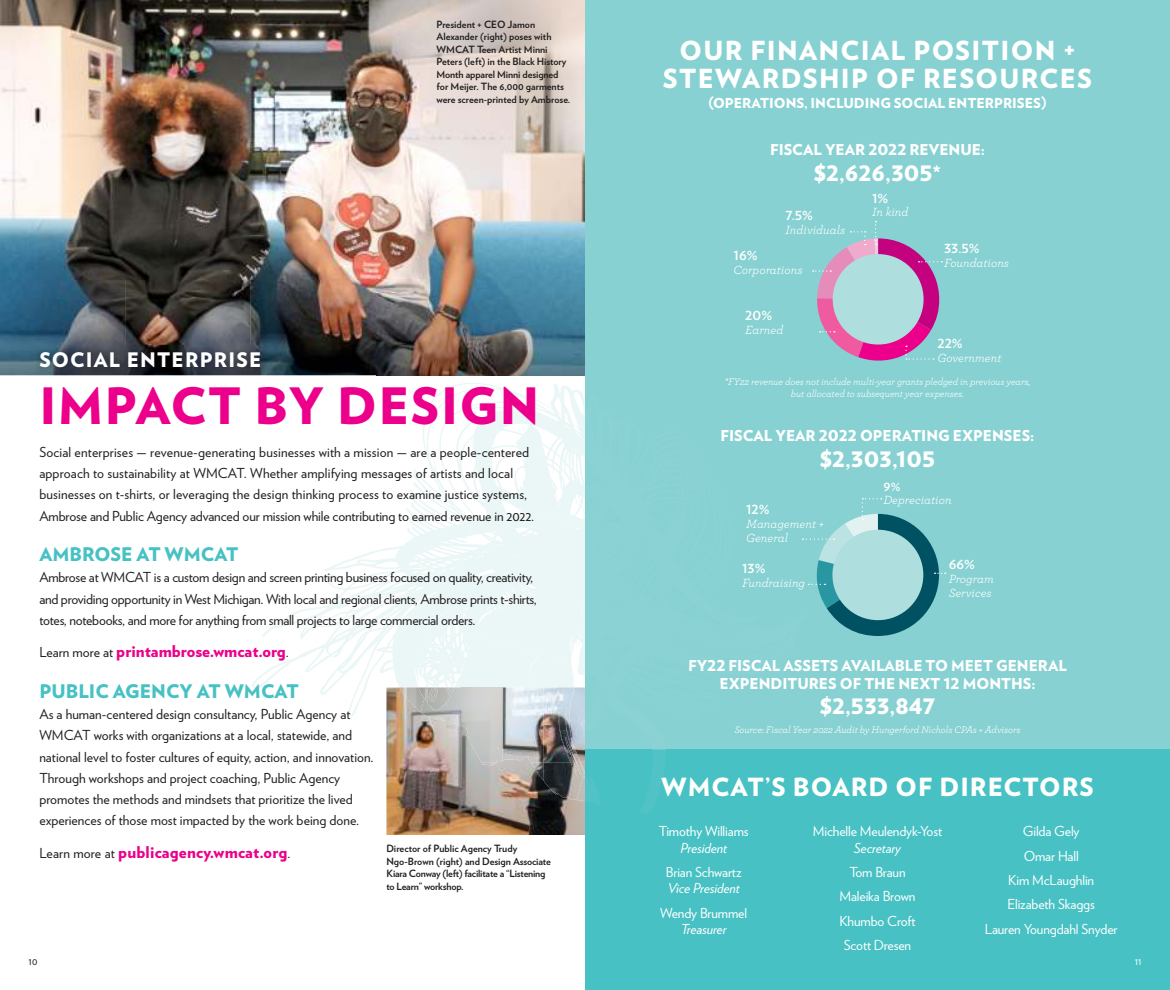
<style>
.page{position:relative;width:1170px;height:990px;background:#fff}
.page>*{position:absolute;margin:0;border:0;box-sizing:border-box;transform-origin:0 0}
.t1{font:900 50px "Verlag";letter-spacing:.03em;color:#ec008b}
.t2{font:900 26.25px/27.5px "Verlag";letter-spacing:.05em;color:#fff;text-align:center}
.t3{font:900 25px "Verlag";letter-spacing:.04em;color:#fff}
.t4{font:900 21.25px "Verlag";color:#fff}
.t5{font:900 20px "Verlag";letter-spacing:.06em;color:#fff}
.t6{font:900 18.75px "Verlag";color:#47c1c3}
.t7{font:900 16.25px "Verlag";color:#ec008b}
.t8{font:900 15px "Verlag";color:#fff}
.t9{font:13.75px/21.2px "Verlag";color:#221f1f}
.t10{font:13.75px/21.2px "Verlag";letter-spacing:-.02em;color:#221f1f}
.t11{font:13.75px/24.4px "Verlag";letter-spacing:-.01em;color:#fff;text-align:center}
.t12{font:italic 13.75px "Verlag";letter-spacing:-.01em;color:#fff}
.t13{font:900 13.75px "Verlag";color:#fff}
.t14{font:italic 12.5px/13.8px "Archer";color:#fff}
.t15{font:700 12.5px "Verlag";color:#fff}
.t16{font:700 11.25px "Verlag";color:#fff}
.t17{font:700 10px/12.5px "Verlag";color:#221f1f}
.t18{font:italic 10px/12px "Archer";letter-spacing:-.01em;color:#fff;text-align:center}
.t19{font:700 10px/12.5px "Verlag";letter-spacing:-.02em;color:#221f1f}
.t20{font:10px "Verlag";color:#221f1f}
.t21{font:10px "Verlag";color:#fff}
.s1{font-weight:400;font-size:13.75px;color:#221f1f}
</style>
<div class="page">
<div style="left:585px;top:0;width:585px;height:990px;background:#87d1d2"></div>
<div style="left:585px;top:750px;width:585px;height:240px;background:#47c1c3"></div>
<img style="left:0;top:0;width:585px;height:375px">
<svg style="left:813px;top:221px;width:129px;height:140px"></svg>
<img style="left:33px;top:345px;width:233px;height:30px">
<svg style="left:252px;top:383px;width:694px;height:431px"></svg>
<h3 class="t5" style="left:39px;top:350px;width:223px">SOCIAL ENTERPRISE</h3>
<p class="t17" style="left:436px;top:19px;width:135px">President + CEO Jamon<br>Alexander (right) poses with<br>WMCAT Teen Artist Minni<br>Peters (left) in the Black History<br>Month apparel Minni designed for Meijer. The 6,000 garments were screen-printed by Ambrose.</p>
<h1 class="t1" style="left:39px;top:381px;width:501px">IMPACT BY DESIGN</h1>
<p class="t9" style="left:39px;top:443px;width:496px">Social enterprises — revenue-generating businesses with a mission — are a people-centered approach to sustainability at WMCAT. Whether amplifying messages of artists and local businesses on t-shirts, or leveraging the design thinking process to examine justice systems, Ambrose and Public Agency advanced our mission while contributing to earned revenue in 2022.</p>
<h3 class="t6" style="left:39px;top:545px;width:201px">AMBROSE AT WMCAT</h3>
<p class="t10" style="left:39px;top:568px;width:499px">Ambrose at WMCAT is a custom design and screen printing business focused on quality, creativity, and providing opportunity in West Michigan. With local and regional clients, Ambrose prints t-shirts, totes, notebooks, and more for anything from small projects to large commercial orders.</p>
<p class="t7" style="left:39px;top:643px;width:251px"><span class="s1">Learn more at</span> printambrose.wmcat.org<span class="s1">.</span></p>
<h3 class="t6" style="left:39px;top:682px;width:261px">PUBLIC AGENCY AT WMCAT</h3>
<p class="t9" style="left:39px;top:705px;width:336px">As a human-centered design consultancy, Public Agency at WMCAT works with organizations at a local, statewide, and national level to foster cultures of equity, action, and innovation.<br>Through workshops and project coaching, Public Agency promotes the methods and mindsets that prioritize the lived experiences of those most impacted by the work being done.</p>
<p class="t7" style="left:39px;top:844px;width:253px"><span class="s1">Learn more at</span> publicagency.wmcat.org<span class="s1">.</span></p>
<p class="t19" style="left:386px;top:843px;width:166px">Director of Public Agency Trudy Ngo-Brown (right) and Design Associate Kiara Conway (left) facilitate a “Listening to Learn” workshop.</p>
<h2 class="t2" style="left:663px;top:38px;width:431px">OUR FINANCIAL POSITION +<br>STEWARDSHIP OF RESOURCES</h2>
<p class="t13" style="left:708px;top:96px;width:340px">(OPERATIONS, INCLUDING SOCIAL ENTERPRISES)</p>
<p class="t8" style="left:770px;top:142px;width:216px">FISCAL YEAR 2022 REVENUE:</p>
<h3 class="t4" style="left:814px;top:162px;width:129px">$2,626,305*</h3>
<p class="t15" style="left:786px;top:210px;width:29px">7.5%</p>
<p class="t14" style="left:786px;top:223px;width:61px">Individuals</p>
<p class="t15" style="left:734px;top:249px;width:26px">16%</p>
<p class="t14" style="left:734px;top:263px;width:70px">Corporations</p>
<p class="t15" style="left:745px;top:310px;width:28px">20%</p>
<p class="t14" style="left:745px;top:324px;width:40px">Earned</p>
<p class="t15" style="left:872px;top:192px;width:18px">1%</p>
<p class="t14" style="left:872px;top:206px;width:38px">In kind</p>
<p class="t15" style="left:944px;top:243px;width:37px">33.5%</p>
<p class="t14" style="left:944px;top:256px;width:66px">Foundations</p>
<p class="t15" style="left:937px;top:338px;width:27px">22%</p>
<p class="t14" style="left:937px;top:352px;width:66px">Government</p>
<p class="t18" style="left:725px;top:376px;width:307px">*FY22 revenue does not include multi-year grants pledged in previous years, but allocated to subsequent year expenses.</p>
<p class="t8" style="left:721px;top:428px;width:315px">FISCAL YEAR 2022 OPERATING EXPENSES:</p>
<h3 class="t4" style="left:820px;top:448px;width:117px">$2,303,105</h3>
<p class="t15" style="left:746px;top:504px;width:25px">12%</p>
<p class="t14" style="left:746px;top:518px;width:79px">Management +<br>General</p>
<p class="t15" style="left:742px;top:563px;width:25px">13%</p>
<p class="t14" style="left:742px;top:576px;width:65px">Fundraising</p>
<p class="t16" style="left:883px;top:481px;width:19px">9%</p>
<p class="t14" style="left:883px;top:494px;width:70px">Depreciation</p>
<p class="t15" style="left:949px;top:559px;width:28px">66%</p>
<p class="t14" style="left:949px;top:573px;width:47px">Program<br>Services</p>
<p class="t8" style="left:688px;top:658px;width:380px">FY22 FISCAL ASSETS AVAILABLE TO MEET GENERAL</p>
<h3 class="t4" style="left:820px;top:696px;width:117px">$2,533,847</h3>
<p class="t8" style="left:719px;top:676px;width:318px">EXPENDITURES OF THE NEXT 12 MONTHS:</p>
<p class="t18" style="left:734px;top:724px;width:288px">Source: Fiscal Year 2022 Audit by Hungerford Nichols CPAs + Advisors</p>
<h3 class="t3" style="left:661px;top:775px;width:434px">WMCAT’S BOARD OF DIRECTORS</h3>
<p class="t11" style="left:659px;top:821px;width:91px">Timothy Williams</p>
<p class="t12" style="left:680px;top:842px;width:48px">President</p>
<p class="t11" style="left:666px;top:861px;width:77px">Brian Schwartz</p>
<p class="t12" style="left:668px;top:883px;width:74px">Vice President</p>
<p class="t11" style="left:660px;top:902px;width:89px">Wendy Brummel</p>
<p class="t12" style="left:681px;top:924px;width:47px">Treasurer</p>
<p class="t11" style="left:813px;top:821px;width:131px">Michelle Meulendyk-Yost</p>
<p class="t12" style="left:854px;top:842px;width:49px">Secretary</p>
<p class="t11" style="left:839px;top:861px;width:78px">Tom Braun<br>Maleika Brown<br>Khumbo Croft<br>Scott Dresen</p>
<p class="t11" style="left:985px;top:821px;width:134px">Gilda Gely<br>Omar Hall<br>Kim McLaughlin<br>Elizabeth Skaggs<br>Lauren Youngdahl Snyder</p>
<p class="t20" style="left:28px;top:958px;width:10px">10</p>
<p class="t21" style="left:1135px;top:958px;width:8px">11</p>
</div>
